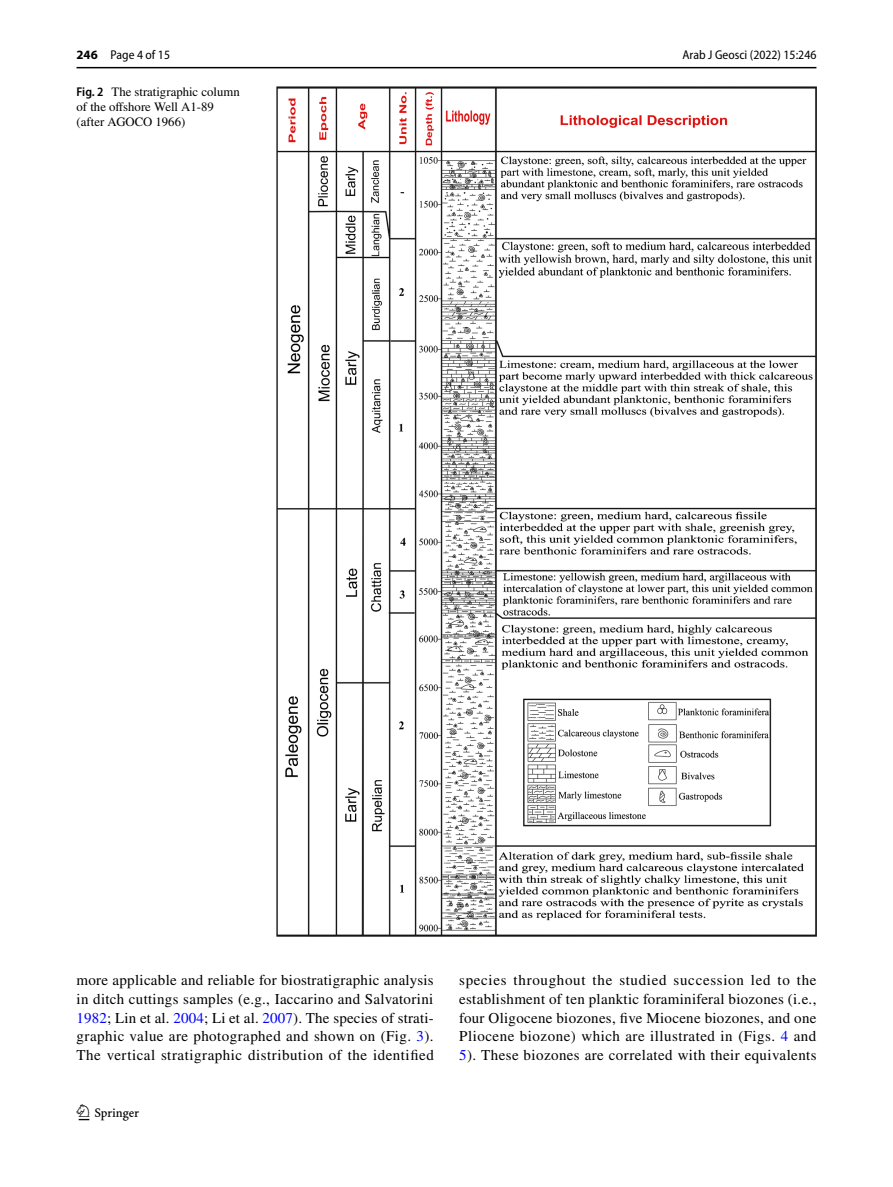
<style>
.page{position:relative;width:893px;height:1187px;background:#fff}
.page>*{position:absolute;margin:0;border:0;box-sizing:border-box;transform-origin:0 0}
.t1{font:22.5px "Springnew Regular 2";color:#000}
.t2{font:15px/18.8px "STIX";letter-spacing:.035em;color:#000;text-align:justify}
.t3{font:12.75px/15px "STIX";color:#000}
.t4{font:semi-condensed 12.75px "Myriad Pro";color:#000}
.s1{font-weight:700;font-stretch:normal}
.s2{font-family:"Myriad Pro";font-weight:600;font-stretch:semi-condensed}
.s3{color:#00f}
</style>
<div class="page">
<hr style="left:77px;top:67px;width:739px;height:1px;background:#000">
<img style="left:276px;top:87px;width:540px;height:849px">
<p class="t4" style="left:77px;top:48px;width:95px"><span class="s1">246</span> Page 4 of 15</p>
<p class="t3" style="left:77px;top:85px;width:165px"><span class="s2">Fig. 2</span> The stratigraphic column of the offshore Well A1-89 (after AGOCO 1966)</p>
<p class="t4" style="left:682px;top:48px;width:135px">Arab J Geosci (2022) 15:246</p>
<p class="t2" style="left:77px;top:971px;width:359px">more applicable and reliable for biostratigraphic analysis in ditch cuttings samples (e.g., Iaccarino and Salvatorini <span class="s3">1982</span>; Lin et al. <span class="s3">2004</span>; Li et al. <span class="s3">2007</span>). The species of strati&shy;graphic value are photographed and shown on (Fig. <span class="s3">3</span>).<br>The vertical stratigraphic distribution of the identified</p>
<p class="t2" style="left:459px;top:971px;width:359px">species throughout the studied succession led to the establishment of ten planktic foraminiferal biozones (i.e., four Oligocene biozones, five Miocene biozones, and one Pliocene biozone) which are illustrated in (Figs. <span class="s3">4</span> and <span class="s3">5</span>). These biozones are correlated with their equivalents</p>
<h1 class="t1" style="left:79px;top:1104px;width:62px">1 3</h1>
</div>
